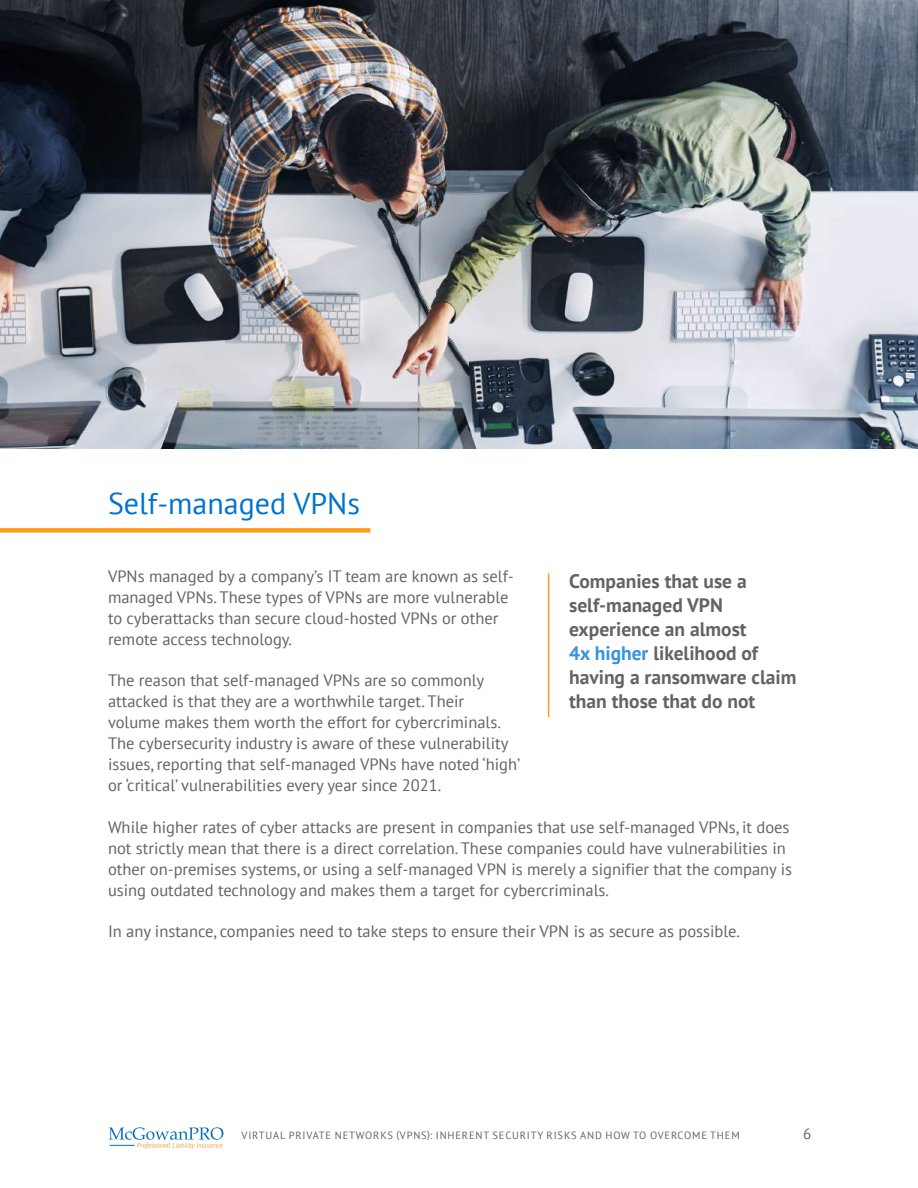
<style>
.page{position:relative;width:918px;height:1188px;background:#fff}
.page>*{position:absolute;margin:0;border:0;box-sizing:border-box;transform-origin:0 0}
.t1{font:30px "PT Sans";color:#0073ce}
.t2{font:700 19.5px/24px "PT Sans";color:#636366}
.t3{font:16.5px/21px "PT Sans";color:#636366}
.t4{font:15px "PT Sans";color:#636366}
.t5{font:10.5px "PT Sans";letter-spacing:.08em;color:#636366}
.s1{color:#3793db}
</style>
<div class="page">
<svg style="left:109px;top:1127px;width:114px;height:22px"></svg>
<img style="left:0;top:0;width:918px;height:448px">
<div style="left:0;top:528px;width:370px;height:5px;background:#ff9d1b"></div>
<hr style="left:548px;top:573px;width:1px;height:144px;background:#ff9d1b">
<h1 class="t1" style="left:108px;top:484px;width:254px">Self-managed VPNs</h1>
<p class="t3" style="left:108px;top:565px;width:407px">VPNs managed by a company’s IT team are known as self&shy;managed VPNs. These types of VPNs are more vulnerable to cyberattacks than secure cloud-hosted VPNs or other remote access technology.</p>
<p class="t3" style="left:108px;top:670px;width:414px">The reason that self-managed VPNs are so commonly attacked is that they are a worthwhile target. Their<br>volume makes them worth the effort for cybercriminals.<br>The cybersecurity industry is aware of these vulnerability issues, reporting that self-managed VPNs have noted ‘high’ or ‘critical’ vulnerabilities every year since 2021.</p>
<p class="t3" style="left:108px;top:816px;width:686px">While higher rates of cyber attacks are present in companies that use self-managed VPNs, it does not strictly mean that there is a direct correlation. These companies could have vulnerabilities in other on-premises systems, or using a self-managed VPN is merely a signifier that the company is using outdated technology and makes them a target for cybercriminals.</p>
<p class="t3" style="left:108px;top:920px;width:634px">In any instance, companies need to take steps to ensure their VPN is as secure as possible.</p>
<p class="t2" style="left:569px;top:569px;width:229px">Companies that use a self-managed VPN experience an almost<br><span class="s1">4x higher</span> likelihood of having a ransomware claim than those that do not</p>
<p class="t5" style="left:242px;top:1129px;width:500px">VIRTUAL PRIVATE NETWORKS (VPNS): INHERENT SECURITY RISKS AND HOW TO OVERCOME THEM</p>
<p class="t4" style="left:803px;top:1124px;width:10px">6</p>
</div>
